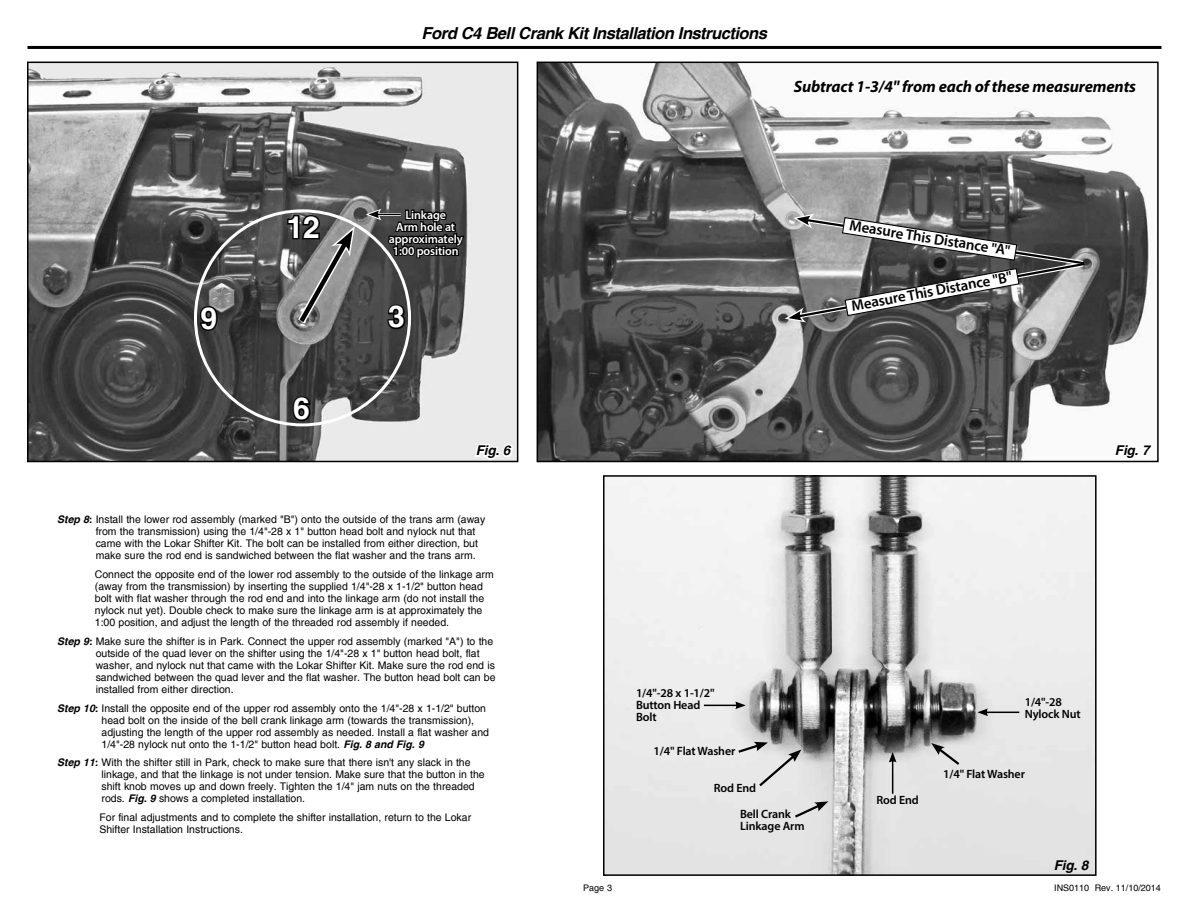
<style>
.page{position:relative;width:1188px;height:918px;background:#fff}
.page>*{position:absolute;margin:0;border:0;box-sizing:border-box;transform-origin:0 0}
.t1{font:700 30px "Helvetica";color:#fff}
.t2{font:italic 700 16.5px "Helvetica";letter-spacing:-.03em;color:#000}
.t3{font:italic 700 16.5px "Myriad Pro";letter-spacing:-.01em;color:#000}
.t4{font:600 15px "Myriad Pro";color:#000}
.t5{font:italic 700 13.5px "Helvetica";letter-spacing:-.015em;color:#000}
.t6{font:600 12px/12px "Myriad Pro";letter-spacing:-.01em;color:#000}
.t7{font:600 12px/12px "Myriad Pro";letter-spacing:-.01em;color:#fff;text-align:center}
.t8{font:10.5px/12px "Helvetica";color:#000}
.t9{font:9px "Helvetica";color:#000}
.s1{font-weight:700;font-style:italic}
</style>
<div class="page">
<img style="left:30px;top:65px;width:485px;height:394px">
<div style="left:27px;top:62px;width:491px;height:400px;border:2px solid #000"></div>
<img style="left:540px;top:65px;width:612px;height:394px">
<hr style="left:27px;top:46px;width:1134px;height:3px;background:#000">
<svg style="left:473px;top:442px;width:41px;height:20px"></svg>
<svg style="left:1112px;top:443px;width:44px;height:19px"></svg>
<svg style="left:291px;top:394px;width:22px;height:28px"></svg>
<svg style="left:198px;top:305px;width:22px;height:27px"></svg>
<svg style="left:386px;top:302px;width:21px;height:29px"></svg>
<svg style="left:791px;top:62px;width:348px;height:50px"></svg>
<svg style="left:785px;top:214px;width:303px;height:108px"></svg>
<img style="left:606px;top:478px;width:488px;height:395px">
<div style="left:603px;top:475px;width:494px;height:401px;border:2px solid #000"></div>
<svg style="left:286px;top:213px;width:71px;height:119px;background:#747474"></svg>
<svg style="left:736px;top:742px;width:65px;height:47px;background:#d0d0d0"></svg>
<svg style="left:792px;top:801px;width:36px;height:19px"></svg>
<svg style="left:931px;top:743px;width:31px;height:24px"></svg>
<hr style="left:892px;top:760px;width:1px;height:34px;background:#000">
<svg style="left:889px;top:752px;width:7px;height:10px"></svg>
<hr style="left:986px;top:712px;width:33px;height:1px;background:#000">
<svg style="left:977px;top:708px;width:11px;height:8px"></svg>
<hr style="left:704px;top:705px;width:34px;height:1px;background:#000">
<svg style="left:735px;top:702px;width:11px;height:7px"></svg>
<svg style="left:366px;top:187px;width:100px;height:85px;background:#3f3f3f"></svg>
<h2 class="t2" style="left:422px;top:24px;width:347px">Ford C4 Bell Crank Kit Installation Instructions</h2>
<h2 class="t3" style="left:794px;top:76px;width:344px">Subtract 1-3/4" from each of these measurements</h2>
<h1 class="t1" style="left:287px;top:209px;width:34px">12</h1>
<p class="t7" style="left:389px;top:208px;width:76px">Linkage<br>Arm hole at approximately<br>1:00 position</p>
<h1 class="t1" style="left:200px;top:300px;width:18px">9</h1>
<h1 class="t1" style="left:388px;top:298px;width:18px">3</h1>
<h1 class="t1" style="left:293px;top:390px;width:18px">6</h1>
<h3 class="t4" style="left:851px;top:216px;width:164px;rotate:9deg">Measure This Distance "A"</h3>
<h3 class="t4" style="left:850px;top:297px;width:165px;rotate:-11deg">Measure This Distance "B"</h3>
<p class="t5" style="left:476px;top:443px;width:36px">Fig. 6</p>
<p class="t5" style="left:1115px;top:443px;width:36px">Fig. 7</p>
<p class="t8" style="left:96px;top:514px;width:391px;text-indent:-39px"><span class="s1">Step 8:</span> Install the lower rod assembly (marked "B") onto the outside of the trans arm (away from the transmission) using the 1/4"-28 x 1" button head bolt and nylock nut that came with the Lokar Shifter Kit. The bolt can be installed from either direction, but make sure the rod end is sandwiched between the flat washer and the trans arm.</p>
<p class="t8" style="left:95px;top:569px;width:400px">Connect the opposite end of the lower rod assembly to the outside of the linkage arm (away from the transmission) by inserting the supplied 1/4"-28 x 1-1/2" button head bolt with flat washer through the rod end and into the linkage arm (do not install the nylock nut yet). Double check to make sure the linkage arm is at approximately the 1:00 position, and adjust the length of the threaded rod assembly if needed.</p>
<p class="t8" style="left:96px;top:635px;width:401px;text-indent:-39px"><span class="s1">Step 9:</span> Make sure the shifter is in Park. Connect the upper rod assembly (marked "A") to the outside of the quad lever on the shifter using the 1/4"-28 x 1" button head bolt, flat washer, and nylock nut that came with the Lokar Shifter Kit. Make sure the rod end is sandwiched between the quad lever and the flat washer. The button head bolt can be installed from either direction.</p>
<p class="t8" style="left:102px;top:702px;width:389px;text-indent:-44px"><span class="s1">Step 10:</span> Install the opposite end of the upper rod assembly onto the 1/4"-28 x 1-1/2" button head bolt on the inside of the bell crank linkage arm (towards the transmission), adjusting the length of the upper rod assembly as needed. Install a flat washer and 1/4"-28 nylock nut onto the 1-1/2" button head bolt. <span class="s1">Fig. 8 and Fig. 9</span></p>
<p class="t8" style="left:102px;top:757px;width:385px;text-indent:-44px"><span class="s1">Step 11:</span> With the shifter still in Park, check to make sure that there isn't any slack in the linkage, and that the linkage is not under tension. Make sure that the button in the shift knob moves up and down freely. Tighten the 1/4" jam nuts on the threaded rods. <span class="s1">Fig. 9</span> shows a completed installation.</p>
<p class="t8" style="left:99px;top:812px;width:373px">For final adjustments and to complete the shifter installation, return to the Lokar<br>Shifter Installation Instructions.</p>
<p class="t9" style="left:583px;top:883px;width:30px">Page 3</p>
<p class="t6" style="left:636px;top:687px;width:80px">1/4"-28 x 1-1/2"<br>Button Head<br>Bolt</p>
<p class="t6" style="left:1025px;top:695px;width:58px">1/4"-28<br>Nylock Nut</p>
<p class="t6" style="left:654px;top:745px;width:83px">1/4" Flat Washer</p>
<p class="t6" style="left:714px;top:782px;width:44px">Rod End</p>
<p class="t6" style="left:740px;top:808px;width:66px">Bell Crank<br>Linkage Arm</p>
<p class="t6" style="left:876px;top:794px;width:44px">Rod End</p>
<p class="t6" style="left:943px;top:767px;width:83px">1/4" Flat Washer</p>
<p class="t5" style="left:1054px;top:857px;width:36px">Fig. 8</p>
<p class="t9" style="left:1054px;top:883px;width:108px">INS0110 Rev. 11/10/2014</p>
</div>
